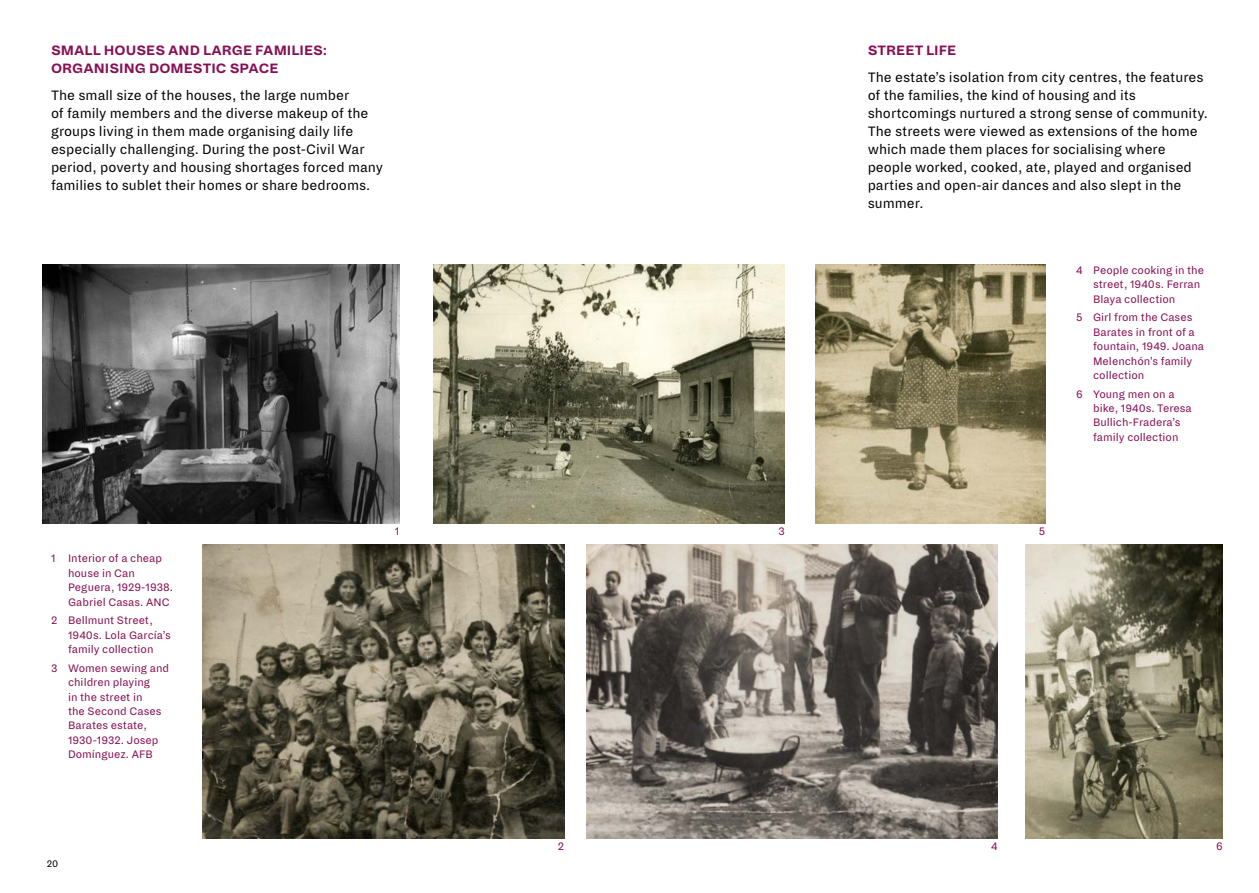
<style>
.page{position:relative;width:1259px;height:893px;background:#fff}
.page>*{position:absolute;margin:0;border:0;box-sizing:border-box;transform-origin:0 0}
.t1{font:15px/18px "Dia";color:#000}
.t2{font:700 15px/18px "Dia";color:#870f54}
.t3{font:12px/14.4px "Dia";color:#870f54}
.t4{font:10.5px "Dia";color:#000}
</style>
<div class="page">
<img style="left:587px;top:544px;width:410px;height:295px">
<img style="left:1025px;top:544px;width:198px;height:295px">
<img style="left:43px;top:264px;width:356px;height:259px">
<img style="left:202px;top:544px;width:362px;height:295px">
<img style="left:815px;top:264px;width:230px;height:259px">
<img style="left:434px;top:264px;width:350px;height:259px">
<p class="t2" style="left:51px;top:41px;width:278px">SMALL HOUSES AND LARGE FAMILIES:<br>ORGANISING DOMESTIC SPACE</p>
<p class="t1" style="left:51px;top:86px;width:334px">The small size of the houses, the large number<br>of family members and the diverse makeup of the groups living in them made organising daily life especially challenging. During the post-Civil War period, poverty and housing shortages forced many families to sublet their homes or share bedrooms.</p>
<p class="t2" style="left:867px;top:41px;width:90px">STREET LIFE</p>
<p class="t1" style="left:867px;top:68px;width:342px">The estate’s isolation from city centres, the features of the families, the kind of housing and its shortcomings nurtured a strong sense of community.<br>The streets were viewed as extensions of the home which made them places for socialising where people worked, cooked, ate, played and organised parties and open-air dances and also slept in the summer.</p>
<p class="t3" style="left:1093px;top:263px;width:112px;text-indent:-17px">4 People cooking in the street, 1940s. Ferran<br>Blaya collection</p>
<p class="t3" style="left:1093px;top:311px;width:113px;text-indent:-17px">5 Girl from the Cases<br>Barates in front of a fountain, 1949. Joana<br>Melenchón’s family collection</p>
<p class="t3" style="left:1093px;top:387px;width:100px;text-indent:-17px">6 Young men on a bike, 1940s. Teresa<br>Bullich-Fradera’s family collection</p>
<p class="t3" style="left:68px;top:551px;width:107px;text-indent:-17px">1 Interior of a cheap house in Can<br>Peguera, 1929-1938.<br>Gabriel Casas. ANC</p>
<p class="t3" style="left:68px;top:613px;width:104px;text-indent:-17px">2 Bellmunt Street,<br>1940s. Lola García’s family collection</p>
<p class="t3" style="left:68px;top:661px;width:103px;text-indent:-17px">3 Women sewing and children playing<br>in the street in<br>the Second Cases<br>Barates estate,<br>1930-1932. Josep<br>Domínguez. AFB</p>
<p class="t4" style="left:47px;top:858px;width:13px">20</p>
<p class="t3" style="left:395px;top:524px;width:6px">1</p>
<p class="t3" style="left:778px;top:524px;width:8px">3</p>
<p class="t3" style="left:1039px;top:524px;width:8px">5</p>
<p class="t3" style="left:558px;top:840px;width:8px">2</p>
<p class="t3" style="left:991px;top:840px;width:8px">4</p>
<p class="t3" style="left:1216px;top:840px;width:8px">6</p>
</div>
